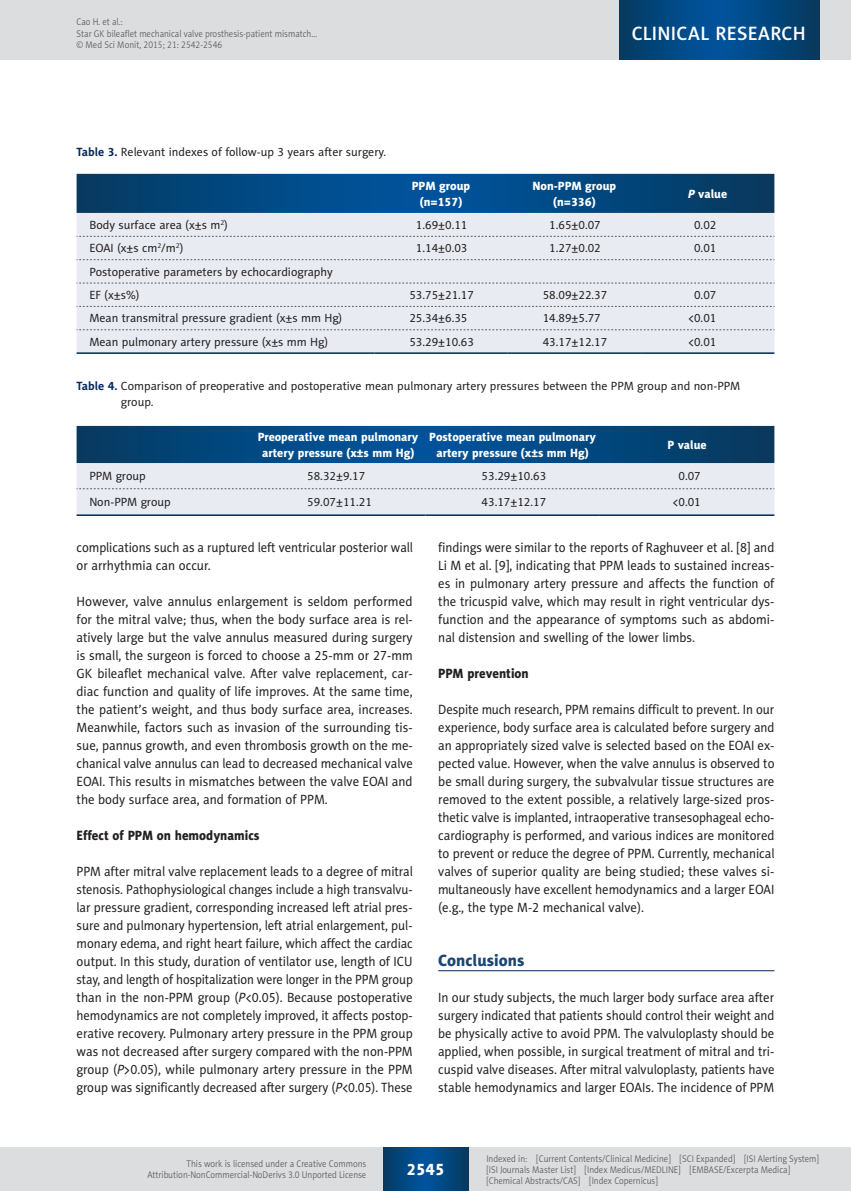
<style>
.page{position:relative;width:851px;height:1191px;background:#fff}
.page>*{position:absolute;margin:0;border:0;box-sizing:border-box;transform-origin:0 0}
.t1{font:19.5px "Naomi Sans EFN Medium";letter-spacing:.015em;color:#fff}
.MSM_Headline_1{font:16.5px "Naomi Sans EFN Heavy";color:#1a4574}
.t2{font:16.5px "Naomi Sans EFN Heavy";color:#fff}
.MSM_Body{font:13.5px/18px "Naomi Sans EFN";color:#231f20;text-align:justify;scale:.94 1}
.MSM_Body-2{font:13.5px/18px "Naomi Sans EFN";color:#231f20;text-align:justify;scale:.93 1}
.MSM_Body-3{font:13.5px/18px "Naomi Sans EFN";color:#231f20;text-align:justify;scale:.96 1}
.MSM_Body-4{font:13.5px/18px "Naomi Sans EFN";color:#231f20;text-align:justify;scale:.95 1}
.MSM_Headline_2{font:13.5px "Naomi Sans EFN Heavy";color:#231f20;scale:.95 1}
.MSM_Tabela_zawartosc{font:12px "Naomi Sans EFN";color:#231f20}
.MSM_Tabela_tytul{font:12px/15.8px "Naomi Sans EFN";color:#231f20}
.MSM_Tabela_Head{font:12px/15.8px "Naomi Sans EFN Heavy";color:#fff;text-align:center}
.t3{font:9.75px/11.2px "Naomi Sans EFN Light";color:#57585a;scale:.9 1}
.s1{font-weight:700;color:#00295c}
.s2{font-style:italic}
</style>
<div class="page">
<hr style="left:438px;top:970px;width:336px;height:1px;background:#00295c">
<svg style="left:77px;top:174px;width:697px;height:39px;background:#02477f"></svg>
<div style="left:77px;top:213px;width:697px;height:139px;background:#e8ebf2"></div>
<svg style="left:77px;top:236px;width:697px;height:1px"></svg>
<svg style="left:77px;top:259px;width:697px;height:1px"></svg>
<svg style="left:77px;top:283px;width:697px;height:1px"></svg>
<svg style="left:77px;top:306px;width:697px;height:1px"></svg>
<svg style="left:77px;top:329px;width:697px;height:1px"></svg>
<hr style="left:77px;top:352px;width:297px;height:2px;background:#00295c">
<hr style="left:374px;top:352px;width:133px;height:2px;background:#00295c">
<hr style="left:507px;top:352px;width:134px;height:2px;background:#00295c">
<hr style="left:641px;top:352px;width:133px;height:2px;background:#00295c">
<svg style="left:77px;top:426px;width:697px;height:88px;background:#86a5c0"></svg>
<hr style="left:77px;top:514px;width:174px;height:2px;background:#00295c">
<hr style="left:251px;top:514px;width:174px;height:2px;background:#00295c">
<hr style="left:425px;top:514px;width:174px;height:2px;background:#00295c">
<hr style="left:599px;top:514px;width:175px;height:2px;background:#00295c">
<div style="left:0;top:1148px;width:850px;height:43px;background:#dcdddf"></div>
<svg style="left:383px;top:1147px;width:85px;height:43px;background:#02477e"></svg>
<div style="left:0;top:0;width:850px;height:60px;background:#dcdddf"></div>
<svg style="left:619px;top:0;width:200px;height:60px;background:#02477e"></svg>
<p class="t3" style="left:77px;top:16px;width:269px">Cao H. et al.:<br>Star GK bileaflet mechanical valve prosthesis-patient mismatch… © Med Sci Monit, 2015; 21: 2542-2546</p>
<h1 class="t1" style="left:631px;top:22px;width:175px">CLINICAL RESEARCH</h1>
<p class="MSM_Tabela_tytul" style="left:77px;top:144px;width:311px"><span class="s1">Table 3.</span> Relevant indexes of follow-up 3 years after surgery.</p>
<p class="MSM_Tabela_Head" style="left:412px;top:178px;width:60px">PPM group</p>
<p class="MSM_Tabela_Head" style="left:419px;top:193px;width:44px">(n=157)</p>
<p class="MSM_Tabela_Head" style="left:532px;top:178px;width:85px">Non-PPM group</p>
<p class="MSM_Tabela_Head" style="left:553px;top:193px;width:44px">(n=336)</p>
<p class="MSM_Tabela_Head" style="left:688px;top:186px;width:41px"><span class="s2">P</span> value</p>
<p class="MSM_Tabela_zawartosc" style="left:89px;top:218px;width:140px">Body surface area (x±s m<sup>2</sup>)</p>
<p class="MSM_Tabela_zawartosc" style="left:416px;top:218px;width:53px">1.69±0.11</p>
<p class="MSM_Tabela_zawartosc" style="left:549px;top:218px;width:53px">1.65±0.07</p>
<p class="MSM_Tabela_zawartosc" style="left:694px;top:218px;width:24px">0.02</p>
<p class="MSM_Tabela_zawartosc" style="left:89px;top:241px;width:96px">EOAI (x±s cm<sup>2</sup>/m<sup>2</sup>)</p>
<p class="MSM_Tabela_zawartosc" style="left:416px;top:241px;width:53px">1.14±0.03</p>
<p class="MSM_Tabela_zawartosc" style="left:549px;top:241px;width:53px">1.27±0.02</p>
<p class="MSM_Tabela_zawartosc" style="left:694px;top:241px;width:24px">0.01</p>
<p class="MSM_Tabela_zawartosc" style="left:89px;top:265px;width:245px">Postoperative parameters by echocardiography</p>
<p class="MSM_Tabela_zawartosc" style="left:89px;top:288px;width:52px">EF (x±s%)</p>
<p class="MSM_Tabela_zawartosc" style="left:409px;top:288px;width:66px">53.75±21.17</p>
<p class="MSM_Tabela_zawartosc" style="left:542px;top:288px;width:66px">58.09±22.37</p>
<p class="MSM_Tabela_zawartosc" style="left:694px;top:288px;width:24px">0.07</p>
<p class="MSM_Tabela_zawartosc" style="left:89px;top:311px;width:254px">Mean transmitral pressure gradient (x±s mm Hg)</p>
<p class="MSM_Tabela_zawartosc" style="left:409px;top:311px;width:60px">25.34±6.35</p>
<p class="MSM_Tabela_zawartosc" style="left:542px;top:311px;width:60px">14.89±5.77</p>
<p class="MSM_Tabela_zawartosc" style="left:688px;top:311px;width:30px">&lt;0.01</p>
<p class="MSM_Tabela_zawartosc" style="left:89px;top:335px;width:240px">Mean pulmonary artery pressure (x±s mm Hg)</p>
<p class="MSM_Tabela_zawartosc" style="left:409px;top:335px;width:66px">53.29±10.63</p>
<p class="MSM_Tabela_zawartosc" style="left:542px;top:335px;width:66px">43.17±12.17</p>
<p class="MSM_Tabela_zawartosc" style="left:688px;top:335px;width:30px">&lt;0.01</p>
<p class="MSM_Tabela_tytul" style="left:121px;top:378px;width:620px;text-indent:-44px"><span class="s1">Table 4.</span> Comparison of preoperative and postoperative mean pulmonary artery pressures between the PPM group and non-PPM group.</p>
<p class="MSM_Tabela_Head" style="left:258px;top:429px;width:162px">Preoperative mean pulmonary artery pressure (x±s mm Hg)</p>
<p class="MSM_Tabela_Head" style="left:429px;top:429px;width:168px">Postoperative mean pulmonary artery pressure (x±s mm Hg)</p>
<p class="MSM_Tabela_Head" style="left:667px;top:437px;width:41px">P value</p>
<p class="MSM_Tabela_zawartosc" style="left:89px;top:469px;width:58px">PPM group</p>
<p class="MSM_Tabela_zawartosc" style="left:307px;top:469px;width:60px">58.32±9.17</p>
<p class="MSM_Tabela_zawartosc" style="left:481px;top:469px;width:66px">53.29±10.63</p>
<p class="MSM_Tabela_zawartosc" style="left:678px;top:469px;width:24px">0.07</p>
<p class="MSM_Tabela_zawartosc" style="left:89px;top:495px;width:83px">Non-PPM group</p>
<p class="MSM_Tabela_zawartosc" style="left:307px;top:495px;width:66px">59.07±11.21</p>
<p class="MSM_Tabela_zawartosc" style="left:481px;top:495px;width:66px">43.17±12.17</p>
<p class="MSM_Tabela_zawartosc" style="left:672px;top:495px;width:30px">&lt;0.01</p>
<p class="MSM_Body" style="left:77px;top:538px;width:359px">complications such as a ruptured left ventricular posterior wall or arrhythmia can occur.</p>
<p class="MSM_Body-3" style="left:77px;top:592px;width:352px">However, valve annulus enlargement is seldom performed for the mitral valve; thus, when the body surface area is rel&shy;atively large but the valve annulus measured during surgery is small, the surgeon is forced to choose a 25-mm or 27-mm GK bileaflet mechanical valve. After valve replacement, car&shy;diac function and quality of life improves. At the same time, the patient’s weight, and thus body surface area, increases.<br>Meanwhile, factors such as invasion of the surrounding tis&shy;sue, pannus growth, and even thrombosis growth on the me&shy;chanical valve annulus can lead to decreased mechanical valve EOAI. This results in mismatches between the valve EOAI and the body surface area, and formation of PPM.</p>
<p class="MSM_Headline_2" style="left:77px;top:827px;width:194px">Effect of PPM on hemodynamics</p>
<p class="MSM_Body" style="left:77px;top:862px;width:359px">PPM after mitral valve replacement leads to a degree of mitral stenosis. Pathophysiological changes include a high transvalvu&shy;lar pressure gradient, corresponding increased left atrial pres&shy;sure and pulmonary hypertension, left atrial enlargement, pul&shy;monary edema, and right heart failure, which affect the cardiac output. In this study, duration of ventilator use, length of ICU stay, and length of hospitalization were longer in the PPM group than in the non-PPM group (<span class="s2">P</span>&lt;0.05). Because postoperative hemodynamics are not completely improved, it affects postop&shy;erative recovery. Pulmonary artery pressure in the PPM group was not decreased after surgery compared with the non-PPM group (<span class="s2">P</span>&gt;0.05), while pulmonary artery pressure in the PPM group was significantly decreased after surgery (<span class="s2">P</span>&lt;0.05). These</p>
<p class="MSM_Body" style="left:438px;top:538px;width:359px">findings were similar to the reports of Raghuveer et al. [8] and Li M et al. [9], indicating that PPM leads to sustained increas&shy;es in pulmonary artery pressure and affects the function of the tricuspid valve, which may result in right ventricular dys&shy;function and the appearance of symptoms such as abdomi&shy;nal distension and swelling of the lower limbs.</p>
<p class="MSM_Headline_2" style="left:438px;top:665px;width:97px">PPM prevention</p>
<p class="MSM_Body-2" style="left:438px;top:700px;width:363px">Despite much research, PPM remains difficult to prevent. In our experience, body surface area is calculated before surgery and an appropriately sized valve is selected based on the EOAI ex&shy;pected value. However, when the valve annulus is observed to be small during surgery, the subvalvular tissue structures are removed to the extent possible, a relatively large-sized pros&shy;thetic valve is implanted, intraoperative transesophageal echo&shy;cardiography is performed, and various indices are monitored to prevent or reduce the degree of PPM. Currently, mechanical valves of superior quality are being studied; these valves si&shy;multaneously have excellent hemodynamics and a larger EOAI (e.g., the type M-2 mechanical valve).</p>
<p class="MSM_Headline_1" style="left:438px;top:950px;width:88px">Conclusions</p>
<p class="MSM_Body-4" style="left:438px;top:988px;width:355px">In our study subjects, the much larger body surface area after surgery indicated that patients should control their weight and be physically active to avoid PPM. The valvuloplasty should be applied, when possible, in surgical treatment of mitral and tri&shy;cuspid valve diseases. After mitral valvuloplasty, patients have stable hemodynamics and larger EOAIs. The incidence of PPM</p>
<p class="t3" style="left:147px;top:1158px;width:245px;text-align:right">This work is licensed under a Creative Commons<br>Attribution-NonCommercial-NoDerivs 3.0 Unported License</p>
<p class="t2" style="left:406px;top:1159px;width:40px">2545</p>
<p class="t3" style="left:486px;top:1152px;width:371px">Indexed in: [Current Contents/Clinical Medicine] [SCI Expanded] [ISI Alerting System] [ISI Journals Master List] [Index Medicus/MEDLINE] [EMBASE/Excerpta Medica] [Chemical Abstracts/CAS] [Index Copernicus]</p>
</div>
